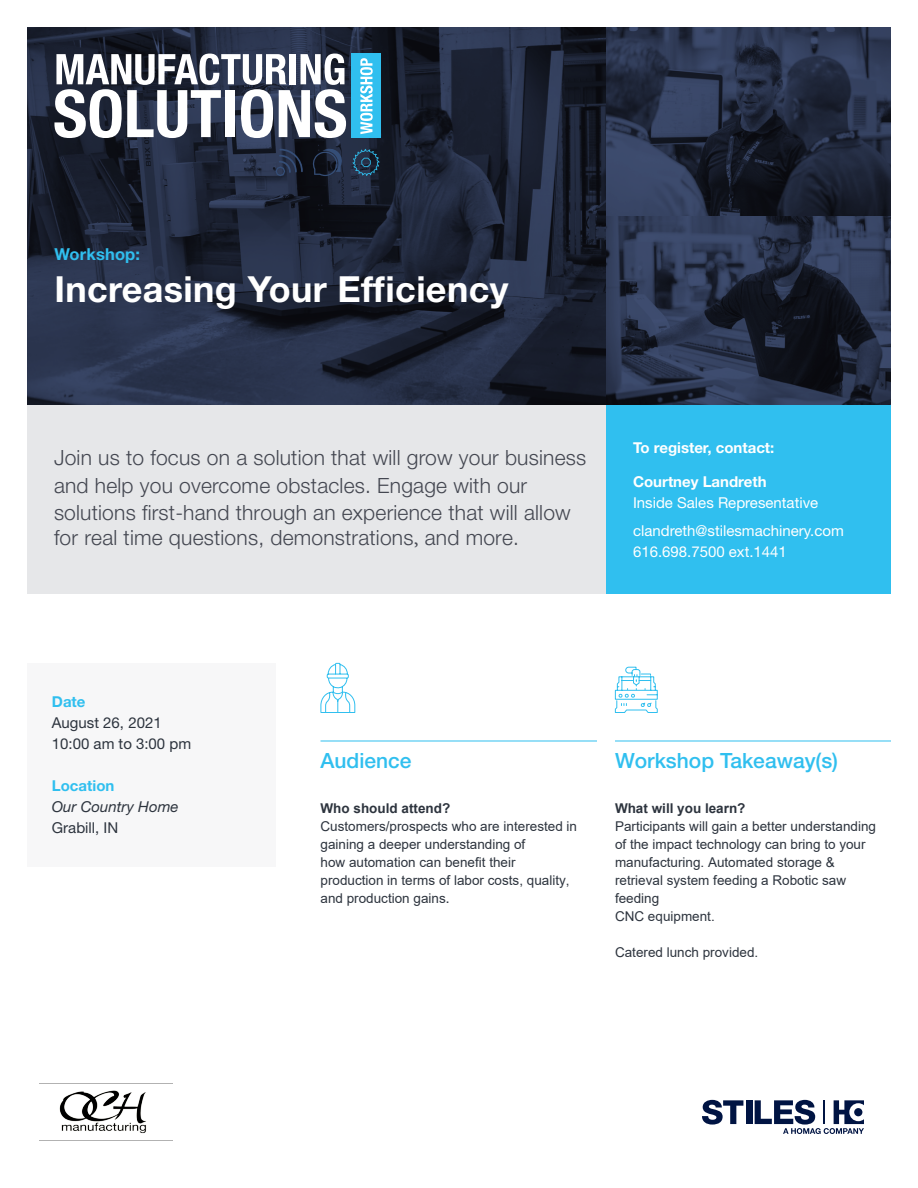
<style>
.page{position:relative;width:918px;height:1188px;background:#fff}
.page>*{position:absolute;margin:0;border:0;box-sizing:border-box;transform-origin:0 0}
.Body_Copy{font:700 36px "Helvetica Neue LT Std";letter-spacing:.01em;color:#fff}
.Body_Copy-2{font:300 21px/26.5px "Helvetica Neue LT Std";letter-spacing:.01em;color:#444751}
.SubHead{font:500 21px "Helvetica Neue LT Std";color:#30bfef}
.Body_Copy-3{font:700 16.5px "Helvetica Neue LT Std";letter-spacing:.01em;color:#30bfef}
.SubHead-2{font:15px "Helvetica Neue LT Std";color:#fff}
.SubHead-3{font:700 15px "Helvetica Neue LT Std";color:#fff}
.t1{font:15px "Helvetica Neue LT Std";color:#2d343e}
.t2{font:italic 15px/21px "Helvetica Neue LT Std";color:#2d343e}
.t3{font:700 15px "Helvetica Neue LT Std";color:#30bfef}
.SubHead-4{font:13.5px/18px "Arial";color:#2d343e}
.s1{font-family:"Minion Pro";font-weight:400}
.s2{font-style:normal}
.s3{font-weight:700}
.s4{font-family:"Helvetica Neue LT Std"}
</style>
<div class="page">
<div style="left:27px;top:405px;width:579px;height:189px;background:#e6e7e9"></div>
<div style="left:27px;top:663px;width:248px;height:204px;background:#f7f7f8"></div>
<svg style="left:27px;top:27px;width:864px;height:378px;background:#222a3f"></svg>
<svg style="left:352px;top:149px;width:28px;height:27px"></svg>
<svg style="left:312px;top:148px;width:31px;height:28px"></svg>
<hr style="left:615px;top:741px;width:276px;height:1px;background:#30bfef">
<svg style="left:615px;top:666px;width:43px;height:47px"></svg>
<hr style="left:321px;top:741px;width:276px;height:1px;background:#30bfef">
<svg style="left:320px;top:663px;width:36px;height:50px"></svg>
<div style="left:606px;top:405px;width:285px;height:189px;background:#30bfef"></div>
<svg style="left:702px;top:1100px;width:41px;height:25px"></svg>
<div style="left:746px;top:1100px;width:6px;height:24px;background:#001443"></div>
<svg style="left:755px;top:1100px;width:109px;height:34px"></svg>
<svg style="left:276px;top:149px;width:27px;height:27px"></svg>
<svg style="left:54px;top:54px;width:292px;height:84px"></svg>
<div style="left:351px;top:53px;width:30px;height:85px;background:#30bfef"></div>
<svg style="left:360px;top:58px;width:13px;height:76px"></svg>
<img style="left:59px;top:1090px;width:88px;height:44px">
<p class="Body_Copy-3" style="left:54px;top:244px;width:87px">Workshop:</p>
<p class="Body_Copy" style="left:54px;top:267px;width:455px">Increasing Your Efficiency</p>
<p class="Body_Copy-2" style="left:54px;top:444px;width:534px">Join us to focus on a solution that will grow your business and help you overcome obstacles. Engage with our solutions first-hand through an experience that will allow for real time questions, demonstrations<span class="s1">,</span> and more.</p>
<p class="SubHead-3" style="left:633px;top:438px;width:143px">To register, contact:</p>
<p class="SubHead-3" style="left:633px;top:473px;width:135px">Courtney Landreth</p>
<p class="SubHead-2" style="left:633px;top:494px;width:187px">Inside Sales Representative</p>
<p class="SubHead-2" style="left:633px;top:522px;width:212px">clandreth@stilesmachinery.com</p>
<p class="SubHead-2" style="left:633px;top:543px;width:155px">616.698.7500 ext.1441</p>
<p class="t3" style="left:52px;top:693px;width:35px">Date</p>
<p class="t1" style="left:52px;top:714px;width:111px">August 26, 2021</p>
<p class="t1" style="left:52px;top:735px;width:141px">10:00 am to 3:00 pm</p>
<p class="t3" style="left:52px;top:777px;width:64px">Location</p>
<p class="t2" style="left:52px;top:796px;width:128px">Our Country Home<br><span class="s2">Grabill, IN</span></p>
<p class="SubHead" style="left:321px;top:748px;width:93px">Audience</p>
<p class="SubHead-4" style="left:321px;top:799px;width:258px"><span class="s3">Who should attend?<br></span>Customers/prospects who are interested in gaining a deeper understanding of<br>how automation can benefit their production in terms of labor costs, quality, and production gains<span class="s4">.</span></p>
<p class="SubHead" style="left:615px;top:748px;width:225px">Workshop Takeaway(s)</p>
<p class="SubHead-4" style="left:615px;top:799px;width:263px"><span class="s3">What will you learn?<br></span>Participants will gain a better understanding of the impact technology can bring to your manufacturing. Automated storage &amp; retrieval system feeding a Robotic saw feeding<br>CNC equipment.</p>
<p class="SubHead-4" style="left:615px;top:944px;width:145px">Catered lunch provided.</p>
</div>
